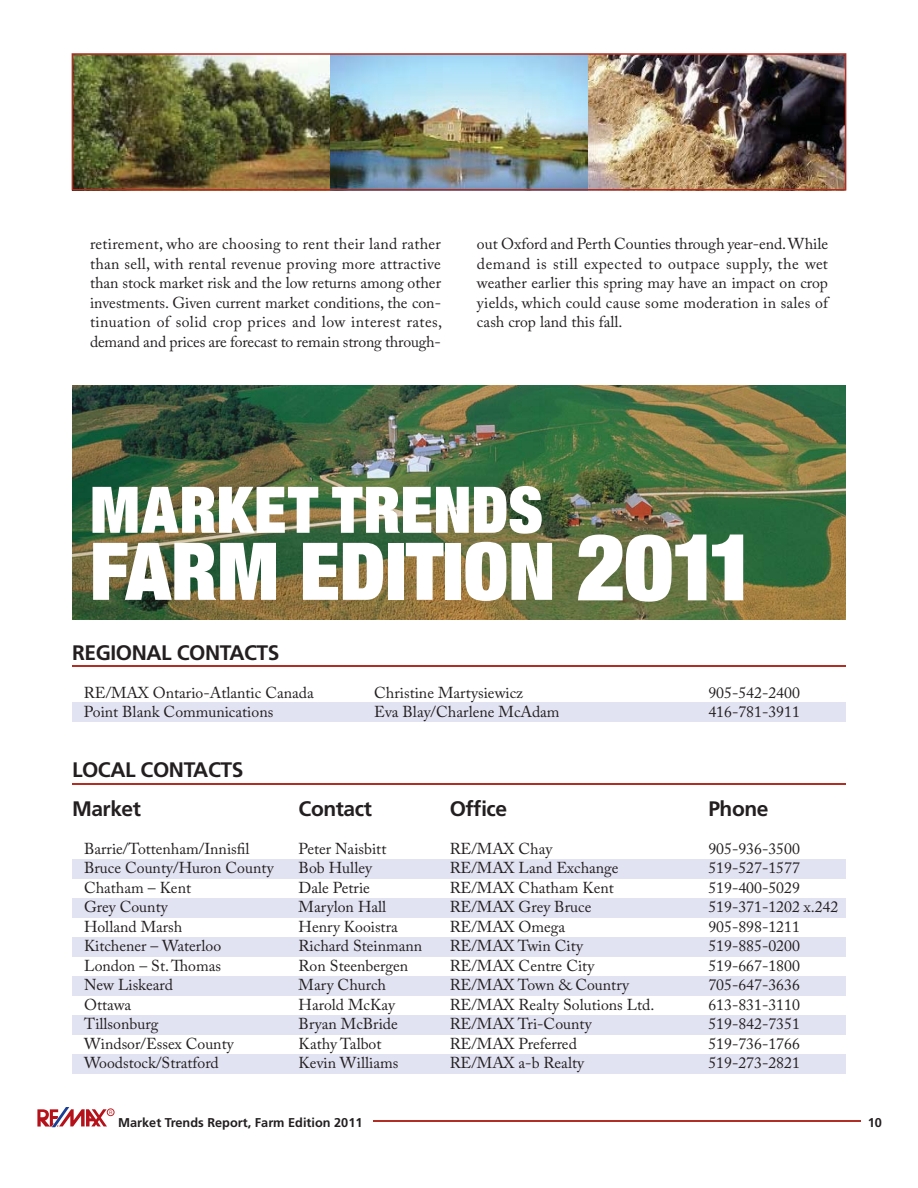
<style>
.page{position:relative;width:918px;height:1188px;background:#fff}
.page>*{position:absolute;margin:0;border:0;box-sizing:border-box;transform-origin:0 0}
.t1{font:900 condensed 79.8px "Helvetica Neue LT Std";color:#fff}
.t2{font:900 condensed 64.35px "Helvetica Neue LT Std";letter-spacing:.01em;color:#fff}
.t3{font:700 21px/39px "Frutiger LT Std";letter-spacing:-.02em;color:#231f20}
.t4{font:15.75px/19.5px "Adobe Caslon Pro";color:#231f20}
.t5{font:700 12.75px "Frutiger LT Std";color:#231f20}
.t6{font:4.8px "Helvetica Neue LT Std";color:#be2025}
.s1{font-size:93px}
</style>
<div class="page">
<svg style="left:37px;top:1107px;width:70px;height:20px"></svg>
<div style="left:107px;top:1109px;width:7px;height:7px;border:1px solid #be2025;border-radius:50%"></div>
<hr style="left:374px;top:1120px;width:487px;height:2px;background:#b12e25">
<img style="left:72px;top:386px;width:774px;height:234px">
<div style="left:72px;top:860px;width:774px;height:19px;background:#e2e3f2"></div>
<div style="left:72px;top:702px;width:774px;height:20px;background:#e2e3f2"></div>
<div style="left:72px;top:1016px;width:774px;height:19px;background:#e2e3f2"></div>
<div style="left:72px;top:938px;width:774px;height:19px;background:#e2e3f2"></div>
<div style="left:72px;top:898px;width:774px;height:20px;background:#e2e3f2"></div>
<div style="left:72px;top:1054px;width:774px;height:20px;background:#e2e3f2"></div>
<div style="left:72px;top:976px;width:774px;height:20px;background:#e2e3f2"></div>
<hr style="left:72px;top:665px;width:774px;height:2px;background:#b12e25">
<hr style="left:72px;top:783px;width:774px;height:1px;background:#b12e25">
<img style="left:72px;top:53px;width:774px;height:137px">
<p class="t4" style="left:90px;top:235px;width:354px;text-align:justify">retirement, who are choosing to rent their land rather than sell, with rental revenue proving more attractive than stock market risk and the low returns among other investments. Given current market conditions, the con&shy;tinuation of solid crop prices and low interest rates, demand and prices are forecast to remain strong through-</p>
<p class="t4" style="left:477px;top:235px;width:353px;text-align:justify">out Oxford and Perth Counties through year-end. While demand is still expected to outpace supply, the wet weather earlier this spring may have an impact on crop yields, which could cause some moderation in sales of cash crop land this fall.</p>
<h2 class="t2" style="left:90px;top:487px;width:454px">MARKET TRENDS</h2>
<h1 class="t1" style="left:90px;top:543px;width:668px">FARM EDITION <span class="s1">2011</span></h1>
<h3 class="t3" style="left:72px;top:634px;width:209px">REGIONAL CONTACTS</h3>
<p class="t4" style="left:84px;top:684px;width:231px">RE/MAX Ontario-Atlantic Canada<br>Point Blank Communications</p>
<p class="t4" style="left:374px;top:684px;width:187px">Christine Martysiewicz<br>Eva Blay/Charlene McAdam</p>
<p class="t4" style="left:708px;top:684px;width:93px">905-542-2400<br>416-781-3911</p>
<h3 class="t3" style="left:72px;top:751px;width:173px">LOCAL CONTACTS<br>Market</h3>
<p class="t4" style="left:84px;top:840px;width:191px">Barrie/Tottenham/Innisfil<br>Bruce County/Huron County<br>Chatham – Kent<br>Grey County<br>Holland Marsh<br>Kitchener – Waterloo<br>London – St. Thomas<br>New Liskeard<br>Ottawa<br>Tillsonburg<br>Windsor/Essex County<br>Woodstock/Stratford</p>
<p class="t6" style="left:109px;top:1111px;width:5px">R</p>
<h3 class="t3" style="left:299px;top:790px;width:75px">Contact</h3>
<h3 class="t3" style="left:450px;top:790px;width:59px">Office</h3>
<h3 class="t3" style="left:708px;top:790px;width:62px">Phone</h3>
<p class="t4" style="left:708px;top:840px;width:132px">905-936-3500<br>519-527-1577<br>519-400-5029<br>519-371-1202 x.242<br>905-898-1211<br>519-885-0200<br>519-667-1800<br>705-647-3636<br>613-831-3110<br>519-842-7351<br>519-736-1766<br>519-273-2821</p>
<p class="t4" style="left:299px;top:840px;width:125px">Peter Naisbitt<br>Bob Hulley<br>Dale Petrie<br>Marylon Hall<br>Henry Kooistra<br>Richard Steinmann<br>Ron Steenbergen<br>Mary Church<br>Harold McKay<br>Bryan McBride<br>Kathy Talbot<br>Kevin Williams</p>
<p class="t4" style="left:450px;top:840px;width:206px">RE/MAX Chay<br>RE/MAX Land Exchange<br>RE/MAX Chatham Kent<br>RE/MAX Grey Bruce<br>RE/MAX Omega<br>RE/MAX Twin City<br>RE/MAX Centre City<br>RE/MAX Town &amp; Country<br>RE/MAX Realty Solutions Ltd.<br>RE/MAX Tri-County<br>RE/MAX Preferred<br>RE/MAX a-b Realty</p>
<p class="t5" style="left:118px;top:1116px;width:246px">Market Trends Report, Farm Edition 2011</p>
<p class="t5" style="left:868px;top:1116px;width:16px">10</p>
</div>
